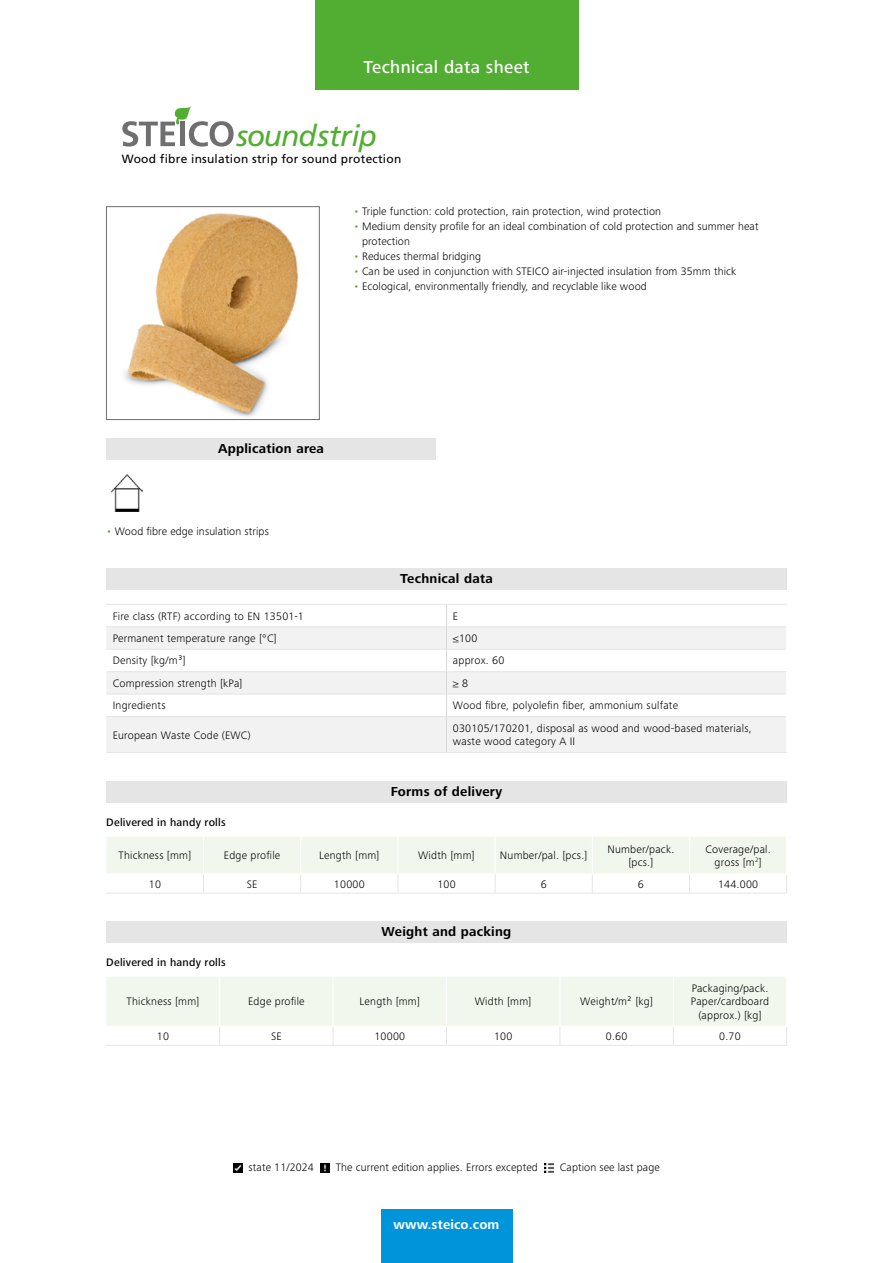
<style>
.page{position:relative;width:893px;height:1263px;background:#fff}
.page>*{position:absolute;margin:0;border:0;box-sizing:border-box;transform-origin:0 0}
.t1{font:italic 29.7px "Frutiger";letter-spacing:-.03em;color:#52ae32}
.t2{font:500 18px "Frutiger Next LTW1 G";letter-spacing:.02em;color:#fff}
.t3{font:700 13.5px "Frutiger Next LTW1 G";letter-spacing:.02em;color:#000}
.t4{font:700 13.5px "Frutiger Next LTW1 G";letter-spacing:.01em;color:#fff}
.t5{font:12px "Frutiger";letter-spacing:.02em;color:#000}
.t6{font:300 11.25px/13.5px "Frutiger Next LTW1 G";letter-spacing:.01em;color:#000;text-align:center}
.t7{font:500 11.25px "Frutiger Next LTW1 G";letter-spacing:.02em;color:#000}
.s1{color:#52ae32}
</style>
<div class="page">
<svg style="left:122px;top:106px;width:112px;height:41px"></svg>
<img style="left:124px;top:213px;width:175px;height:204px">
<div style="left:106px;top:206px;width:213px;height:214px;border:1px solid #706f6f"></div>
<div style="left:106px;top:438px;width:330px;height:21px;background:#e5e5e5"></div>
<img style="left:112px;top:474px;width:31px;height:38px">
<div style="left:106px;top:568px;width:681px;height:22px;background:#e5e5e5"></div>
<svg style="left:106px;top:627px;width:680px;height:125px;fill:#f2f2f2"></svg>
<hr style="left:106px;top:626px;width:340px;height:1px;background:#e5e5e5">
<hr style="left:446px;top:626px;width:340px;height:1px;background:#e5e5e5">
<hr style="left:106px;top:649px;width:340px;height:1px;background:#e5e5e5">
<hr style="left:446px;top:649px;width:340px;height:1px;background:#e5e5e5">
<hr style="left:106px;top:671px;width:340px;height:1px;background:#e5e5e5">
<hr style="left:446px;top:671px;width:340px;height:1px;background:#e5e5e5">
<hr style="left:106px;top:694px;width:340px;height:1px;background:#e5e5e5">
<hr style="left:446px;top:694px;width:340px;height:1px;background:#e5e5e5">
<svg style="left:446px;top:605px;width:1px;height:111px"></svg>
<hr style="left:106px;top:716px;width:340px;height:1px;background:#e5e5e5">
<hr style="left:446px;top:716px;width:340px;height:1px;background:#e5e5e5">
<hr style="left:446px;top:717px;width:1px;height:35px;background:#d8d8d8">
<hr style="left:106px;top:604px;width:340px;height:1px;background:#e5e5e5">
<hr style="left:446px;top:604px;width:341px;height:1px;background:#e5e5e5">
<hr style="left:106px;top:752px;width:340px;height:1px;background:#e5e5e5">
<hr style="left:446px;top:752px;width:341px;height:1px;background:#e5e5e5">
<div style="left:106px;top:781px;width:681px;height:22px;background:#e5e5e5"></div>
<svg style="left:106px;top:837px;width:681px;height:56px"></svg>
<hr style="left:106px;top:893px;width:97px;height:1px;background:#e5e5e5">
<hr style="left:203px;top:893px;width:98px;height:1px;background:#e5e5e5">
<hr style="left:301px;top:893px;width:97px;height:1px;background:#e5e5e5">
<hr style="left:398px;top:893px;width:97px;height:1px;background:#e5e5e5">
<hr style="left:495px;top:893px;width:97px;height:1px;background:#e5e5e5">
<hr style="left:592px;top:893px;width:97px;height:1px;background:#e5e5e5">
<hr style="left:689px;top:893px;width:98px;height:1px;background:#e5e5e5">
<div style="left:106px;top:921px;width:681px;height:22px;background:#e5e5e5"></div>
<svg style="left:106px;top:977px;width:681px;height:68px"></svg>
<hr style="left:106px;top:1045px;width:114px;height:1px;background:#e5e5e5">
<hr style="left:220px;top:1045px;width:113px;height:1px;background:#e5e5e5">
<hr style="left:333px;top:1045px;width:113px;height:1px;background:#e5e5e5">
<hr style="left:446px;top:1045px;width:114px;height:1px;background:#e5e5e5">
<hr style="left:560px;top:1045px;width:113px;height:1px;background:#e5e5e5">
<hr style="left:673px;top:1045px;width:114px;height:1px;background:#e5e5e5">
<div style="left:315px;top:0;width:263px;height:89px;background:#52ae32"></div>
<div style="left:381px;top:1210px;width:131px;height:53px;background:#0095db"></div>
<svg style="left:233px;top:1163px;width:9px;height:9px"></svg>
<svg style="left:320px;top:1163px;width:10px;height:9px"></svg>
<svg style="left:544px;top:1163px;width:10px;height:9px"></svg>
<h2 class="t2" style="left:363px;top:56px;width:168px">Technical data sheet</h2>
<h1 class="t1" style="left:236px;top:119px;width:142px">soundstrip</h1>
<p class="t5" style="left:122px;top:151px;width:281px">Wood fibre insulation strip for sound protection</p>
<p class="t6" style="left:353px;top:204px;width:309px"><span class="s1">•</span> Triple function: cold protection, rain protection, wind protection</p>
<p class="t6" style="left:362px;top:218px;width:398px;line-height:15px;text-align:left;text-indent:-9px"><span class="s1">•</span> Medium density profile for an ideal combination of cold protection and summer heat protection</p>
<p class="t6" style="left:353px;top:249px;width:129px"><span class="s1">•</span> Reduces thermal bridging</p>
<p class="t6" style="left:353px;top:264px;width:384px"><span class="s1">•</span> Can be used in conjunction with STEICO air-injected insulation from 35mm thick</p>
<p class="t6" style="left:353px;top:279px;width:295px"><span class="s1">•</span> Ecological, environmentally friendly, and recyclable like wood</p>
<p class="t3" style="left:218px;top:441px;width:107px">Application area</p>
<p class="t6" style="left:106px;top:524px;width:164px"><span class="s1">•</span> Wood fibre edge insulation strips</p>
<p class="t3" style="left:400px;top:571px;width:94px">Technical data</p>
<p class="t6" style="left:113px;top:609px;width:193px">Fire class (RTF) according to EN 13501-1</p>
<p class="t6" style="left:453px;top:609px;width:7px">E</p>
<p class="t6" style="left:113px;top:631px;width:166px">Permanent temperature range [°C]</p>
<p class="t6" style="left:453px;top:631px;width:26px">≤100</p>
<p class="t6" style="left:113px;top:654px;width:75px">Density [kg/m³]</p>
<p class="t6" style="left:453px;top:654px;width:53px">approx. 60</p>
<p class="t6" style="left:113px;top:676px;width:131px">Compression strength [kPa]</p>
<p class="t6" style="left:453px;top:676px;width:17px">≥ 8</p>
<p class="t6" style="left:113px;top:699px;width:54px">Ingredients</p>
<p class="t6" style="left:453px;top:699px;width:227px">Wood fibre, polyolefin fiber, ammonium sulfate</p>
<p class="t6" style="left:113px;top:728px;width:139px">European Waste Code (EWC)</p>
<p class="t6" style="left:453px;top:721px;width:300px;text-align:left">030105/170201, disposal as wood and wood-based materials, waste wood category A II</p>
<p class="t3" style="left:391px;top:784px;width:113px">Forms of delivery</p>
<p class="t7" style="left:106px;top:815px;width:121px">Delivered in handy rolls</p>
<p class="t6" style="left:118px;top:849px;width:74px">Thickness [mm]</p>
<p class="t6" style="left:224px;top:849px;width:58px">Edge profile</p>
<p class="t6" style="left:319px;top:849px;width:62px">Length [mm]</p>
<p class="t6" style="left:418px;top:849px;width:58px">Width [mm]</p>
<p class="t6" style="left:500px;top:849px;width:89px">Number/pal. [pcs.]</p>
<p class="t6" style="left:607px;top:842px;width:68px">Number/pack. [pcs.]</p>
<p class="t6" style="left:705px;top:842px;width:67px">Coverage/pal. gross [m<sup>2</sup>]</p>
<p class="t6" style="left:149px;top:877px;width:14px">10</p>
<p class="t6" style="left:247px;top:877px;width:12px">SE</p>
<p class="t6" style="left:334px;top:877px;width:32px">10000</p>
<p class="t6" style="left:437px;top:877px;width:20px">100</p>
<p class="t6" style="left:541px;top:877px;width:7px">6</p>
<p class="t6" style="left:638px;top:877px;width:7px">6</p>
<p class="t6" style="left:718px;top:877px;width:42px">144.000</p>
<p class="t3" style="left:382px;top:924px;width:131px">Weight and packing</p>
<p class="t7" style="left:106px;top:955px;width:121px">Delivered in handy rolls</p>
<p class="t6" style="left:127px;top:995px;width:74px">Thickness [mm]</p>
<p class="t6" style="left:248px;top:995px;width:58px">Edge profile</p>
<p class="t6" style="left:360px;top:995px;width:62px">Length [mm]</p>
<p class="t6" style="left:475px;top:995px;width:58px">Width [mm]</p>
<p class="t6" style="left:580px;top:995px;width:74px">Weight/m² [kg]</p>
<p class="t6" style="left:691px;top:981px;width:80px">Packaging/pack.<br>Paper/cardboard (approx.) [kg]</p>
<p class="t6" style="left:157px;top:1029px;width:14px">10</p>
<p class="t6" style="left:271px;top:1029px;width:12px">SE</p>
<p class="t6" style="left:374px;top:1029px;width:32px">10000</p>
<p class="t6" style="left:494px;top:1029px;width:20px">100</p>
<p class="t6" style="left:606px;top:1029px;width:23px">0.60</p>
<p class="t6" style="left:719px;top:1029px;width:23px">0.70</p>
<p class="t6" style="left:249px;top:1161px;width:67px">state 11/2024</p>
<p class="t6" style="left:336px;top:1161px;width:204px">The current edition applies. Errors excepted</p>
<p class="t6" style="left:560px;top:1161px;width:101px">Caption see last page</p>
<p class="t4" style="left:394px;top:1217px;width:107px">www.steico.com</p>
</div>
